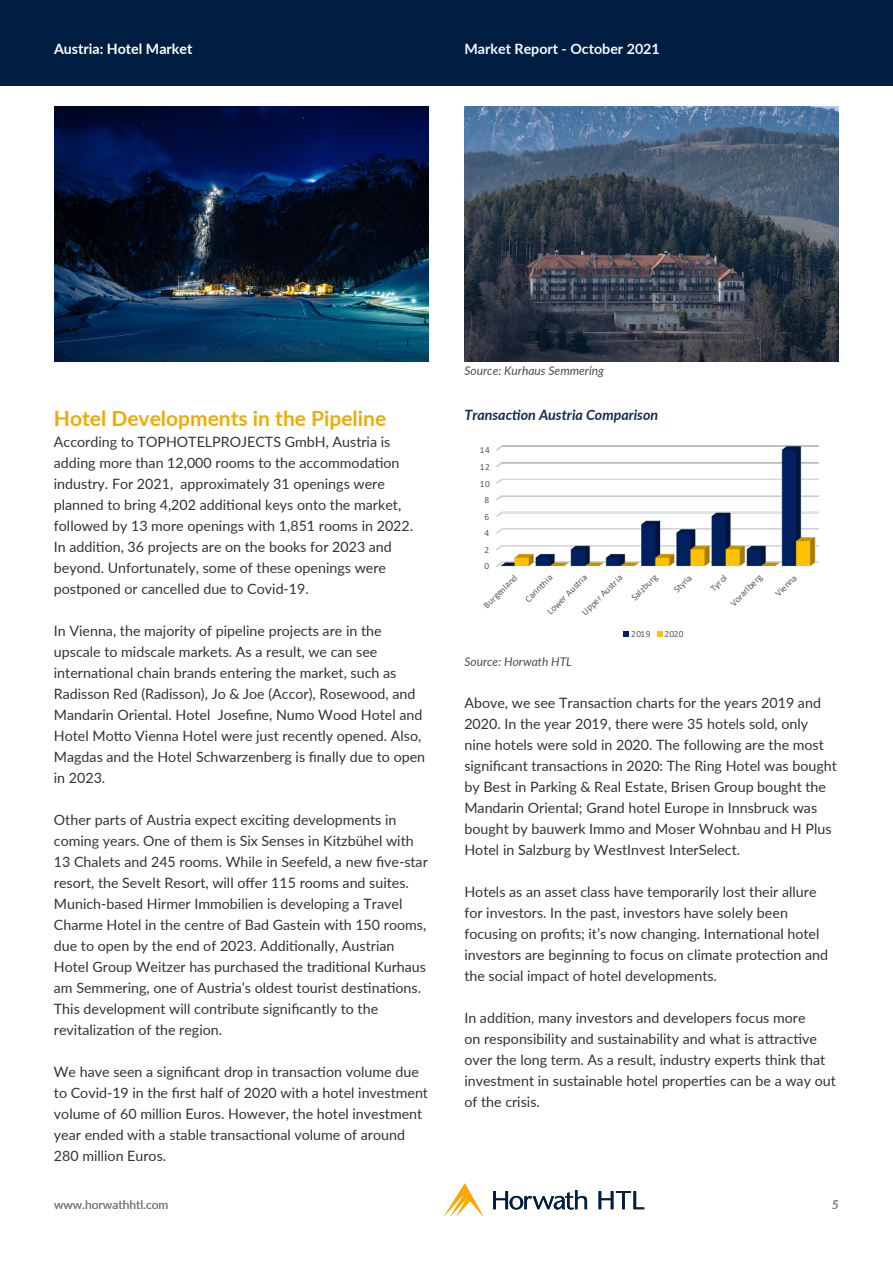
<style>
.page{position:relative;width:893px;height:1263px;background:#fff}
.page>*{position:absolute;margin:0;border:0;box-sizing:border-box;transform-origin:0 0}
.t1{font:700 21px "Lato";color:#f1ab00}
.t2{font:14.25px/21px "Lato";color:#333}
.t3{font:700 14.25px "Lato";color:#fff}
.t4{font:700 14.25px "Lato";color:#f3fafe}
.t5{font:italic 700 14.25px "Lato";color:#162a50}
.t6{font:italic 12px "Lato";color:#4d4d4d}
.t7{font:12px "Lato";color:#808080}
.t8{font:italic 12px "Lato";color:#808080}
.t9{font:9.3px "Calibri";letter-spacing:.05em;color:#595959}
</style>
<div class="page">
<div style="left:0;top:0;width:893px;height:85px;background:#001e41"></div>
<svg style="left:444px;top:1183px;width:39px;height:32px"></svg>
<svg style="left:493px;top:1190px;width:94px;height:19px"></svg>
<svg style="left:599px;top:1191px;width:45px;height:18px"></svg>
<img style="left:54px;top:106px;width:374px;height:255px">
<img style="left:464px;top:106px;width:375px;height:255px">
<img style="left:496px;top:445px;width:323px;height:122px">
<svg style="left:624px;top:632px;width:5px;height:5px"></svg>
<svg style="left:657px;top:632px;width:5px;height:5px"></svg>
<p class="t3" style="left:54px;top:38px;width:140px">Austria: Hotel Market</p>
<p class="t4" style="left:570px;top:38px;width:107px">September 021</p>
<p class="t3" style="left:54px;top:38px;width:239px">K ala Lumpur: Top Tier Hotel Market</p>
<p class="t4" style="left:464px;top:38px;width:197px">Market Report - October 2021</p>
<p class="t1" style="left:54px;top:403px;width:334px">Hotel Developments in the Pipeline</p>
<p class="t2" style="left:54px;top:431px;width:361px">According to TOPHOTELPROJECTS GmbH, Austria is adding more than 12,000 rooms to the accommodation industry. For 2021, approximately 31 openings were planned to bring 4,202 additional keys onto the market, followed by 13 more openings with 1,851 rooms in 2022.<br>In addition, 36 projects are on the books for 2023 and beyond. Unfortunately, some of these openings were postponed or cancelled due to Covid-19.</p>
<p class="t2" style="left:54px;top:620px;width:373px">In Vienna, the majority of pipeline projects are in the upscale to midscale markets. As a result, we can see international chain brands entering the market, such as Radisson Red (Radisson), Jo &amp; Joe (Accor), Rosewood, and Mandarin Oriental. Hotel Josefine, Numo Wood Hotel and Hotel Motto Vienna Hotel were just recently opened. Also, Magdas and the Hotel Schwarzenberg is finally due to open in 2023.</p>
<p class="t2" style="left:54px;top:809px;width:375px">Other parts of Austria expect exciting developments in coming years. One of them is Six Senses in Kitzbühel with 13 Chalets and 245 rooms. While in Seefeld, a new five-star resort, the Sevelt Resort, will offer 115 rooms and suites.<br>Munich-based Hirmer Immobilien is developing a Travel Charme Hotel in the centre of Bad Gastein with 150 rooms, due to open by the end of 2023. Additionally, Austrian Hotel Group Weitzer has purchased the traditional Kurhaus am Semmering, one of Austria’s oldest tourist destinations.<br>This development will contribute significantly to the revitalization of the region.</p>
<p class="t2" style="left:54px;top:1061px;width:376px">We have seen a significant drop in transaction volume due to Covid-19 in the first half of 2020 with a hotel investment volume of 60 million Euros. However, the hotel investment year ended with a stable transactional volume of around 280 million Euros.</p>
<p class="t6" style="left:464px;top:362px;width:141px">Source: Kurhaus Semmering</p>
<p class="t5" style="left:464px;top:405px;width:195px">Transaction Austria Comparison</p>
<p class="t9" style="left:480px;top:444px;width:11px">14</p>
<p class="t9" style="left:480px;top:461px;width:11px">12</p>
<p class="t9" style="left:480px;top:477px;width:11px">10</p>
<p class="t9" style="left:485px;top:493px;width:6px">8</p>
<p class="t9" style="left:485px;top:510px;width:6px">6</p>
<p class="t9" style="left:485px;top:527px;width:6px">4</p>
<p class="t9" style="left:485px;top:543px;width:6px">2</p>
<p class="t9" style="left:485px;top:560px;width:6px">0</p>
<p class="t9" style="left:480px;top:602px;width:45px;rotate:-45deg">Burgenland</p>
<p class="t9" style="left:522px;top:596px;width:36px;rotate:-45deg">Carinthia</p>
<p class="t9" style="left:579px;top:609px;width:55px;rotate:-45deg">Upper Austria</p>
<p class="t9" style="left:628px;top:594px;width:34px;rotate:-45deg">Salzburg</p>
<p class="t9" style="left:671px;top:587px;width:23px;rotate:-45deg">Styria</p>
<p class="t9" style="left:707px;top:585px;width:20px;rotate:-45deg">Tyrol</p>
<p class="t9" style="left:727px;top:600px;width:42px;rotate:-45deg">Vorarlberg</p>
<p class="t9" style="left:772px;top:590px;width:28px;rotate:-45deg">Vienna</p>
<p class="t9" style="left:631px;top:627px;width:21px">2019</p>
<p class="t9" style="left:664px;top:627px;width:21px">2020</p>
<p class="t9" style="left:544px;top:608px;width:54px;rotate:-45deg">Lower Austria</p>
<p class="t6" style="left:464px;top:653px;width:109px">Source: Horwath HTL</p>
<p class="t2" style="left:464px;top:691px;width:374px">Above, we see Transaction charts for the years 2019 and 2020. In the year 2019, there were 35 hotels sold, only nine hotels were sold in 2020. The following are the most significant transactions in 2020: The Ring Hotel was bought by Best in Parking &amp; Real Estate, Brisen Group bought the Mandarin Oriental; Grand hotel Europe in Innsbruck was bought by bauwerk Immo and Moser Wohnbau and H Plus Hotel in Salzburg by WestInvest InterSelect.</p>
<p class="t2" style="left:464px;top:880px;width:354px">Hotels as an asset class have temporarily lost their allure</p>
<p class="t2" style="left:464px;top:901px;width:365px">for investors. In the past, investors have solely been focusing on profits; it’s now changing. International hotel investors are beginning to focus on climate protection and the social impact of hotel developments.</p>
<p class="t2" style="left:464px;top:1006px;width:373px">In addition, many investors and developers focus more<br>on responsibility and sustainability and what is attractive over the long term. As a result, industry experts think that investment in sustainable hotel properties can be a way out of the crisis.</p>
<p class="t7" style="left:54px;top:1196px;width:116px">www.horwathhtl.com</p>
<p class="t8" style="left:832px;top:1196px;width:8px">5</p>
</div>
